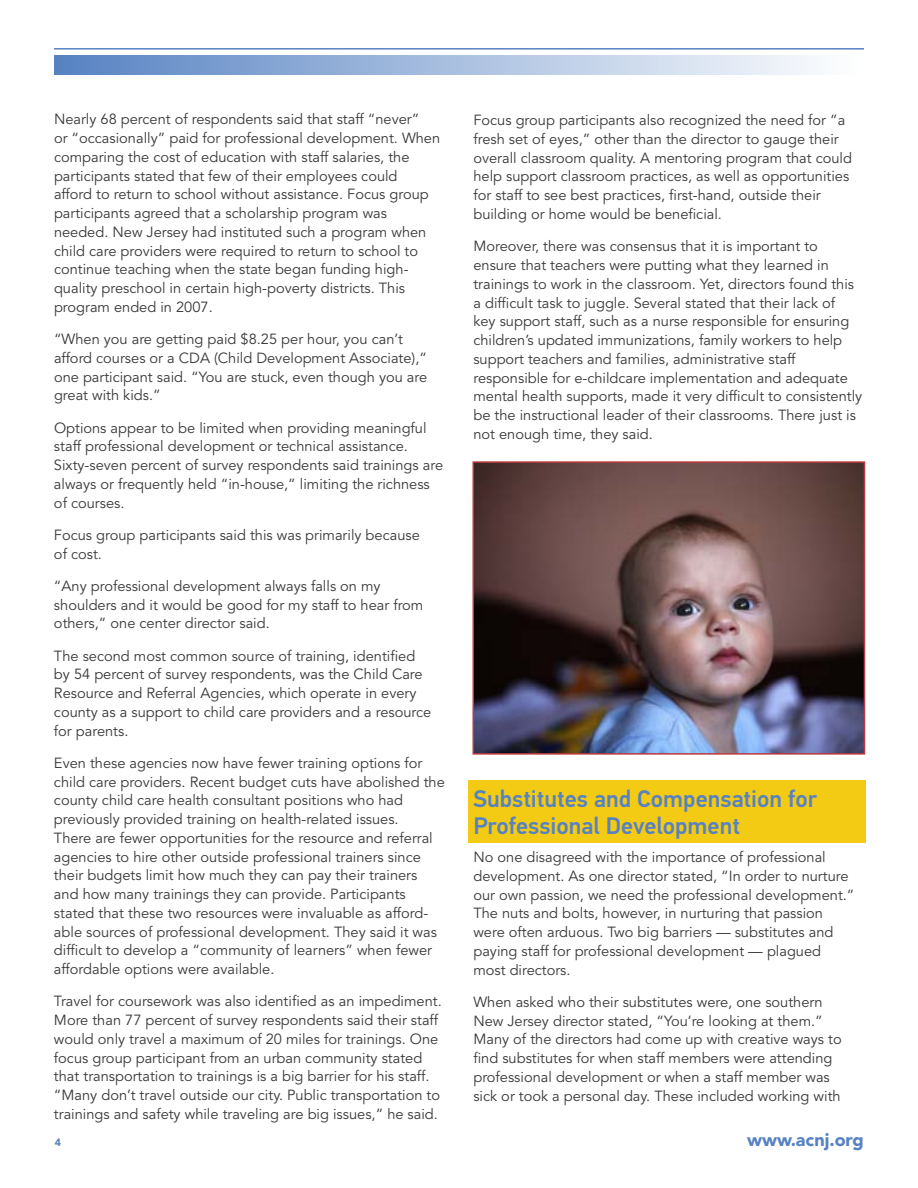
<style>
.page{position:relative;width:918px;height:1188px;background:#fff}
.page>*{position:absolute;margin:0;border:0;box-sizing:border-box;transform-origin:0 0}
.t1{font:500 24px/27px "PF Din Text Pro";color:#5782c2}
.t2{font:900 18px "Avenir";color:#5782c2}
.t3{font:14.7px/18.8px "Avenir";color:#39383a}
.t4{font:900 10.5px "Avenir";color:#5782c2}
</style>
<div class="page">
<div style="left:468px;top:781px;width:397px;height:62px;background:#f3ca14"></div>
<img style="left:54px;top:56px;width:761px;height:18px">
<hr style="left:54px;top:48px;width:810px;height:2px;background:#5782c2">
<img style="left:475px;top:464px;width:387px;height:288px">
<div style="left:472px;top:461px;width:393px;height:294px;border:2px solid #bc393d"></div>
<p class="t3" style="left:54px;top:110px;width:388px">Nearly 68 percent of respondents said that staff “never”<br>or “occasionally” paid for professional development. When comparing the cost of education with staff salaries, the participants stated that few of their employees could<br>afford to return to school without assistance. Focus group participants agreed that a scholarship program was needed. New Jersey had instituted such a program when child care providers were required to return to school to continue teaching when the state began funding high&shy;quality preschool in certain high-poverty districts. This program ended in 2007.</p>
<p class="t3" style="left:54px;top:330px;width:375px">“When you are getting paid $8.25 per hour, you can’t afford courses or a CDA (Child Development Associate),” one participant said. “You are stuck, even though you are great with kids.”</p>
<p class="t3" style="left:54px;top:418px;width:391px">Options appear to be limited when providing meaningful staff professional development or technical assistance.<br>Sixty-seven percent of survey respondents said trainings are always or frequently held “in-house,” limiting the richness of courses.</p>
<p class="t3" style="left:54px;top:526px;width:367px">Focus group participants said this was primarily because of cost.</p>
<p class="t3" style="left:54px;top:577px;width:371px">“Any professional development always falls on my shoulders and it would be good for my staff to hear from others,” one center director said.</p>
<p class="t3" style="left:54px;top:646px;width:379px">The second most common source of training, identified by 54 percent of survey respondents, was the Child Care Resource and Referral Agencies, which operate in every county as a support to child care providers and a resource for parents.</p>
<p class="t3" style="left:54px;top:754px;width:392px">Even these agencies now have fewer training options for child care providers. Recent budget cuts have abolished the county child care health consultant positions who had previously provided training on health-related issues.<br>There are fewer opportunities for the resource and referral agencies to hire other outside professional trainers since their budgets limit how much they can pay their trainers and how many trainings they can provide. Participants stated that these two resources were invaluable as afford&shy;able sources of professional development. They said it was difficult to develop a “community of learners” when fewer affordable options were available.</p>
<p class="t3" style="left:54px;top:992px;width:389px">Travel for coursework was also identified as an impediment.<br>More than 77 percent of survey respondents said their staff would only travel a maximum of 20 miles for trainings. One focus group participant from an urban community stated that transportation to trainings is a big barrier for his staff. “Many don’t travel outside our city. Public transportation to trainings and safety while traveling are big issues,” he said.</p>
<p class="t3" style="left:473px;top:111px;width:380px">Focus group participants also recognized the need for ”a fresh set of eyes,” other than the director to gauge their overall classroom quality. A mentoring program that could help support classroom practices, as well as opportunities for staff to see best practices, first-hand, outside their building or home would be beneficial.</p>
<p class="t3" style="left:473px;top:237px;width:390px">Moreover, there was consensus that it is important to ensure that teachers were putting what they learned in trainings to work in the classroom. Yet, directors found this a difficult task to juggle. Several stated that their lack of<br>key support staff, such as a nurse responsible for ensuring children’s updated immunizations, family workers to help support teachers and families, administrative staff responsible for e-childcare implementation and adequate mental health supports, made it very difficult to consistently be the instructional leader of their classrooms. There just is not enough time, they said.</p>
<h1 class="t1" style="left:473px;top:787px;width:345px">Substitutes and Compensation for<br>Professional Development</h1>
<p class="t3" style="left:473px;top:848px;width:383px">No one disagreed with the importance of professional development. As one director stated, “In order to nurture our own passion, we need the professional development.” The nuts and bolts, however, in nurturing that passion were often arduous. Two big barriers — substitutes and paying staff for professional development — plagued most directors.</p>
<p class="t3" style="left:473px;top:993px;width:370px">When asked who their substitutes were, one southern New Jersey director stated, “You’re looking at them.” Many of the directors had come up with creative ways to find substitutes for when staff members were attending professional development or when a staff member was sick or took a personal day. These included working with</p>
<p class="t4" style="left:55px;top:1133px;width:8px">4</p>
<p class="t2" style="left:747px;top:1124px;width:118px">www.acnj.org</p>
</div>
